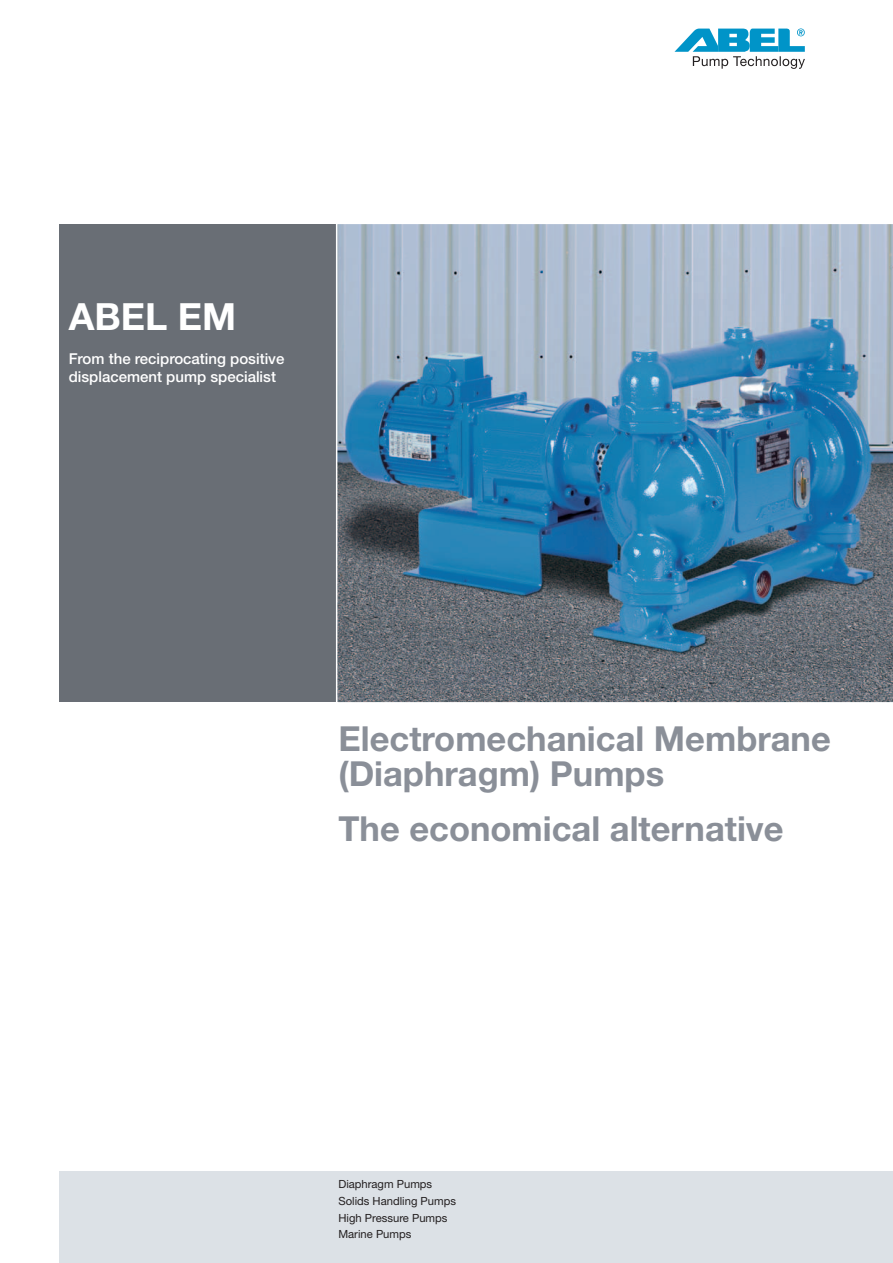
<style>
.page{position:relative;width:893px;height:1263px;background:#fff}
.page>*{position:absolute;margin:0;border:0;box-sizing:border-box;transform-origin:0 0}
.t1{font:700 37.5px "Helvetica Neue";color:#fff}
.t2{font:700 34.5px/34.5px "Helvetica Neue";color:#8a8f98}
.t3{font:500 15px/18px "Helvetica Neue";color:#fff}
.t4{font:11.25px/16.5px "Helvetica Neue";color:#231f20}
</style>
<div class="page">
<div style="left:60px;top:224px;width:833px;height:478px;background:#696e75"></div>
<svg style="left:335px;top:224px;width:558px;height:479px"></svg>
<div style="left:60px;top:1171px;width:833px;height:92px;background:#dce1e6"></div>
<svg style="left:674px;top:28px;width:131px;height:41px"></svg>
<p class="t1" style="left:69px;top:293px;width:169px">ABEL EM</p>
<p class="t3" style="left:69px;top:350px;width:217px">From the reciprocating positive displacement pump specialist</p>
<p class="t2" style="left:338px;top:721px;width:494px">Electromechanical Membrane (Diaphragm) Pumps</p>
<p class="t2" style="left:338px;top:811px;width:447px">The economical alternative</p>
<p class="t4" style="left:338px;top:1176px;width:119px">Diaphragm Pumps<br>Solids Handling Pumps<br>High Pressure Pumps<br>Marine Pumps</p>
</div>
